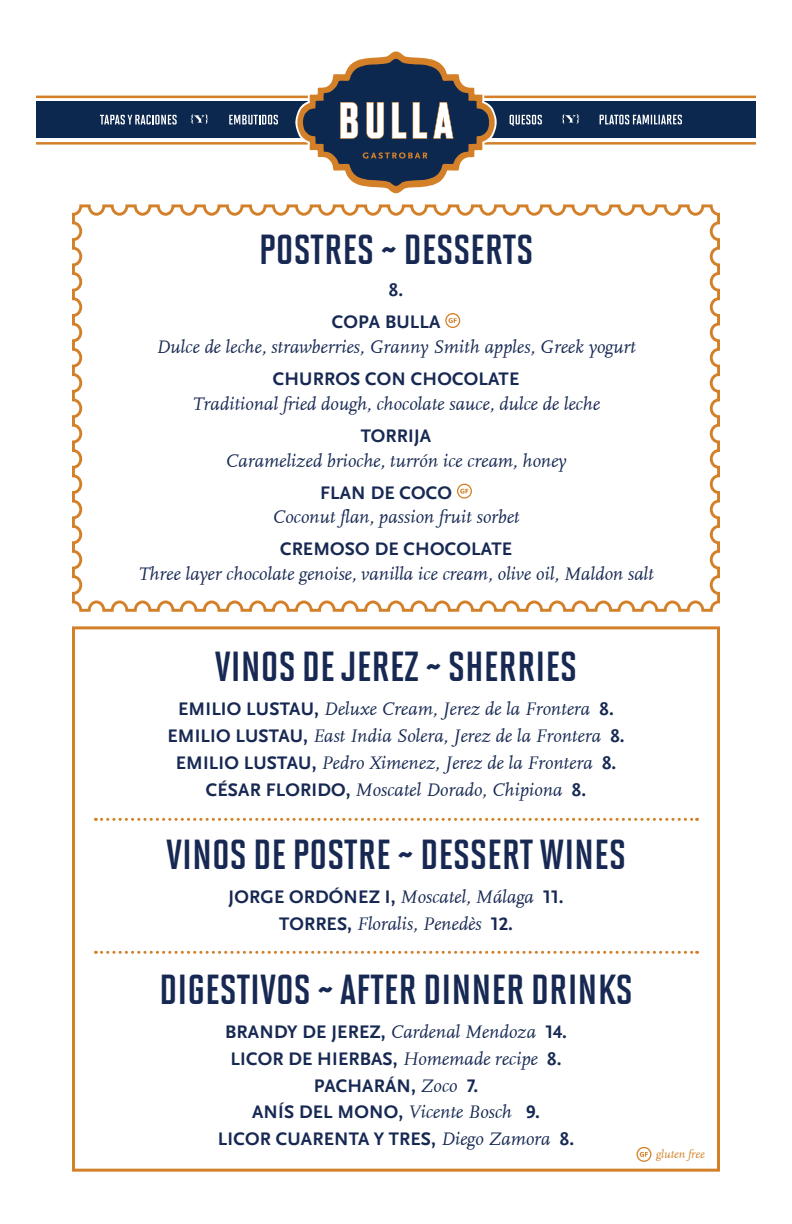
<style>
.page{position:relative;width:792px;height:1224px;background:#fff}
.page>*{position:absolute;margin:0;border:0;box-sizing:border-box;transform-origin:0 0}
.t1{font:42px "Solano Gothic MVB Bd Cap";color:#172953}
.t2{font:italic 19px/26.8px "FF Scala";color:#172953;text-align:center}
.t3{font:700 19px/26.8px "Scala Sans OT";letter-spacing:.01em;color:#172953}
.t4{font:italic 12px "FF Scala";color:#d38028}
.s1{font-family:"Scala Sans OT";font-weight:700;font-style:normal}
.s2{font-family:"FF Scala";font-weight:400;font-style:italic}
</style>
<div class="page">
<svg style="left:72px;top:204px;width:648px;height:408px"></svg>
<svg style="left:445px;top:313px;width:15px;height:15px"></svg>
<svg style="left:457px;top:484px;width:15px;height:15px"></svg>
<div style="left:36px;top:102px;width:720px;height:36px;background:#0d284e"></div>
<svg style="left:510px;top:115px;width:32px;height:11px"></svg>
<svg style="left:562px;top:114px;width:17px;height:10px"></svg>
<svg style="left:600px;top:115px;width:82px;height:9px"></svg>
<svg style="left:100px;top:115px;width:77px;height:9px"></svg>
<svg style="left:191px;top:114px;width:17px;height:10px"></svg>
<svg style="left:229px;top:115px;width:49px;height:9px"></svg>
<hr style="left:36px;top:96px;width:720px;height:2px;background:#d38028">
<hr style="left:36px;top:142px;width:720px;height:3px;background:#d38028">
<svg style="left:295px;top:51px;width:202px;height:143px"></svg>
<div style="left:72px;top:626px;width:648px;height:546px;border:3px solid #d38028"></div>
<svg style="left:636px;top:1147px;width:15px;height:15px"></svg>
<svg style="left:95px;top:818px;width:603px;height:3px"></svg>
<svg style="left:95px;top:951px;width:603px;height:3px"></svg>
<h1 class="t1" style="left:259px;top:226px;width:276px">POSTRES ~ DESSERTS</h1>
<p class="t3" style="left:332px;top:274px;width:110px;line-height:32px;text-indent:57px">8.<br>COPA BULLA</p>
<p class="t2" style="left:156px;top:334px;width:481px">Dulce de leche, strawberries, Granny Smith apples, Greek yogurt</p>
<p class="t3" style="left:273px;top:366px;width:248px">CHURROS CON CHOCOLATE</p>
<p class="t2" style="left:192px;top:391px;width:409px">Traditional fried dough, chocolate sauce, dulce de leche</p>
<p class="t3" style="left:361px;top:423px;width:72px">TORRIJA</p>
<p class="t2" style="left:226px;top:448px;width:342px">Caramelized brioche, turrón ice cream, honey</p>
<p class="t3" style="left:320px;top:479px;width:133px">FLAN DE COCO</p>
<p class="t2" style="left:273px;top:504px;width:249px">Coconut flan, passion fruit sorbet</p>
<p class="t3" style="left:280px;top:536px;width:234px">CREMOSO DE CHOCOLATE</p>
<p class="t2" style="left:138px;top:561px;width:517px">Three layer chocolate genoise, vanilla ice cream, olive oil, Maldon salt</p>
<h1 class="t1" style="left:215px;top:643px;width:364px">VINOS DE JEREZ ~ SHERRIES</h1>
<p class="t2" style="left:167px;top:696px;width:459px"><span class="s1">EMILIO LUSTAU,</span> Deluxe Cream, Jerez de la Frontera <span class="s1">8.<br>EMILIO LUSTAU,</span> East India Solera, Jerez de la Frontera <span class="s1">8.<br>EMILIO LUSTAU,</span> Pedro Ximenez, Jerez de la Frontera <span class="s1">8.<br>CÉSAR FLORIDO,</span> Moscatel Dorado, Chipiona <span class="s1">8.</span></p>
<h1 class="t1" style="left:166px;top:831px;width:461px">VINOS DE POSTRE ~ DESSERT WINES</h1>
<p class="t3" style="left:229px;top:884px;width:336px">JORGE ORDÓNEZ I, <span class="s2">Moscatel, Málaga</span> 11.</p>
<p class="t2" style="left:279px;top:911px;width:235px"><span class="s1">TORRES,</span> Floralis, Penedès <span class="s1">12.</span></p>
<h1 class="t1" style="left:159px;top:966px;width:475px">DIGESTIVOS ~ AFTER DINNER DRINKS</h1>
<p class="t3" style="left:218px;top:1019px;width:358px;text-align:center">BRANDY DE JEREZ, <span class="s2">Cardenal Mendoza</span> 14.<br>LICOR DE HIERBAS, <span class="s2">Homemade recipe</span> 8.<br>PACHARÁN, <span class="s2">Zoco</span> 7.<br>ANÍS DEL MONO, <span class="s2">Vicente Bosch</span> 9.<br>LICOR CUARENTA Y TRES, <span class="s2">Diego Zamora</span> 8.</p>
<p class="t4" style="left:656px;top:1148px;width:50px">gluten free</p>
</div>
